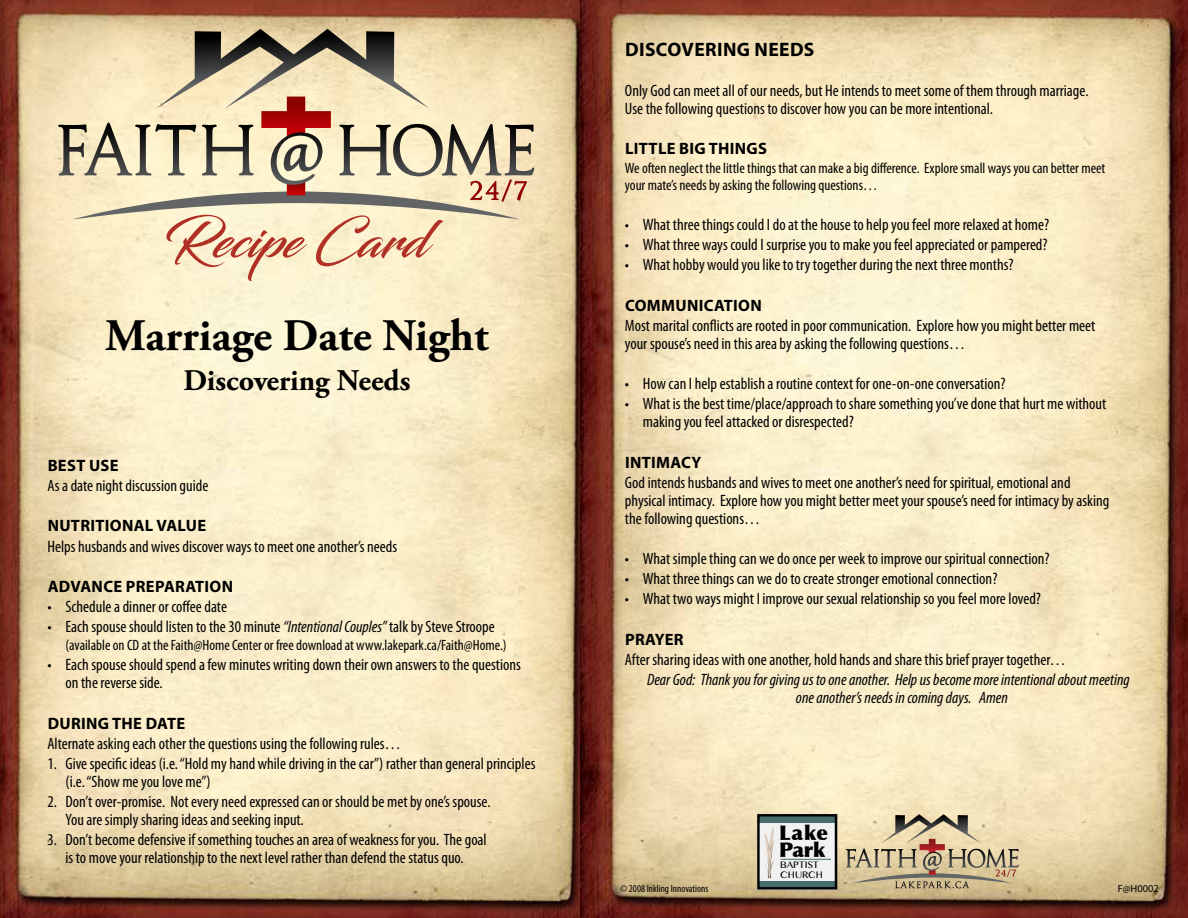
<style>
.page{position:relative;width:1188px;height:918px;background:#fff}
.page>*{position:absolute;margin:0;border:0;box-sizing:border-box;transform-origin:0 0}
.t1{font:51px "Blacksword";color:#b13025}
.t2{font:700 45px "Adobe Garamond Pro";color:#000}
.t3{font:700 30px "Adobe Garamond Pro";color:#000}
.t4{font:900 20.25px/17.1px "Optima";letter-spacing:.015em;color:#010101}
.t5{font:700 19.5px "Myriad Pro";letter-spacing:.02em;color:#000}
.t6{font:condensed 16.5px/18px "Myriad Pro";color:#000}
.t7{font:italic condensed 16.5px/18px "Myriad Pro";color:#000}
.t8{font:700 16.5px "Myriad Pro";letter-spacing:.02em;color:#000}
.t9{font:condensed 15px/16.5px "Myriad Pro";color:#000}
.t10{font:11.25px/9.8px "Khmer MN";color:#010101}
.t11{font:condensed 10.5px "Myriad Pro";color:#000}
.t12{font:10.5px "Myriad Pro";color:#000}
.s1{font-style:italic}
</style>
<div class="page">
<img style="left:0;top:0;width:581px;height:918px">
<img style="left:581px;top:0;width:607px;height:918px">
<svg style="left:58px;top:29px;width:476px;height:191px;background:#d3c3a4"></svg>
<svg style="left:846px;top:814px;width:173px;height:74px;background:#c6b592"></svg>
<svg style="left:757px;top:814px;width:80px;height:76px"></svg>
<h1 class="t1" style="left:165px;top:210px;width:265px">Recipe Card</h1>
<h2 class="t2" style="left:105px;top:309px;width:385px">Marriage Date Night</h2>
<h3 class="t3" style="left:184px;top:363px;width:228px">Discovering Needs</h3>
<p class="t8" style="left:48px;top:455px;width:73px">BEST USE</p>
<p class="t6" style="left:48px;top:476px;width:162px">As a date night discussion guide</p>
<p class="t8" style="left:48px;top:515px;width:160px">NUTRITIONAL VALUE</p>
<p class="t6" style="left:48px;top:537px;width:351px">Helps husbands and wives discover ways to meet one another’s needs</p>
<p class="t8" style="left:48px;top:576px;width:185px">ADVANCE PREPARATION</p>
<p class="t6" style="left:48px;top:597px;width:181px">• Schedule a dinner or coffee date</p>
<p class="t6" style="left:48px;top:618px;width:449px">• Each spouse should listen to the 30 minute <span class="s1">“Intentional Couples”</span> talk by Steve Stroope</p>
<p class="t9" style="left:66px;top:637px;width:443px">(available on CD at the Faith@Home Center or free download at www.lakepark.ca/Faith@Home.)</p>
<p class="t6" style="left:66px;top:656px;width:457px;text-indent:-18px">• Each spouse should spend a few minutes writing down their own answers to the questions on the reverse side.</p>
<p class="t8" style="left:48px;top:712px;width:139px">DU RING THE DATE</p>
<p class="t6" style="left:48px;top:734px;width:355px">Alternate asking each other the questions using the following rules…</p>
<p class="t6" style="left:66px;top:754px;width:471px;text-indent:-18px">1. Give specific ideas (i.e. “Hold my hand while driving in the car”) rather than general principles (i.e.“Show me you love me”)</p>
<p class="t6" style="left:66px;top:792px;width:427px;text-indent:-18px">2. Don’t over-promise. Not every need expressed can or should be met by one’s spouse.<br>You are simply sharing ideas and seeking input.</p>
<p class="t6" style="left:48px;top:831px;width:441px;text-align:center">3. Don’t become defensive if something touches an area of weakness for you. The goal is to move your relationship to the next level rather than defend the status quo.</p>
<p class="t5" style="left:625px;top:36px;width:191px">DISCOVERING NEEDS</p>
<p class="t6" style="left:625px;top:81px;width:465px">Only God can meet all of our needs, but He intends to meet some of them through marriage.<br>Use the following questions to discover how you can be more intentional.</p>
<p class="t8" style="left:625px;top:138px;width:10px">LITTLE</p>
<p class="t8" style="left:679px;top:138px;width:79px">BIG THINGS</p>
<p class="t9" style="left:625px;top:160px;width:482px">We often neglect the little things that can make a big difference. Explore small ways you can better meet your mate’s needs by asking the following questions…</p>
<p class="t6" style="left:625px;top:215px;width:426px">• What three things could I do at the house to help you feel more relaxed at home?</p>
<p class="t6" style="left:625px;top:235px;width:424px">• What three ways could I surprise you to make you feel appreciated or pampered?</p>
<p class="t6" style="left:625px;top:256px;width:390px">• What hobby would you like to try together during the next three months?</p>
<p class="t8" style="left:625px;top:294px;width:83px">COMMUNICATIO</p>
<p class="t8" style="left:750px;top:294px;width:13px">N</p>
<p class="t6" style="left:625px;top:316px;width:472px">Most marital conflicts are rooted in poor communication. Explore how you might better meet your spouse’s need in this area by asking the following questions…</p>
<p class="t6" style="left:625px;top:374px;width:382px">• How can I help establish a routine context for one-on-one conversation?</p>
<p class="t6" style="left:643px;top:395px;width:465px;text-indent:-18px">• What is the best time/place/approach to share something you’ve done that hurt me without making you feel attacked or disrespected?</p>
<p class="t8" style="left:625px;top:451px;width:78px">INTI MACY</p>
<p class="t6" style="left:625px;top:473px;width:486px">God intends husbands and wives to meet one another’s need for spiritual, emotional and physical intimacy. Explore how you might better meet your spouse’s need for intimacy by asking the following questions…</p>
<p class="t6" style="left:625px;top:549px;width:426px">• What simple thing can we do once per week to improve our spiritual connection?</p>
<p class="t6" style="left:625px;top:570px;width:374px">• What three things can we do to create stronger emotional connection?</p>
<p class="t6" style="left:625px;top:590px;width:418px">• What two ways might I improve our sexual relationship so you feel more loved?</p>
<p class="t8" style="left:625px;top:628px;width:50px">PRAYER</p>
<p class="t6" style="left:625px;top:650px;width:443px">After sharing ideas with one another, hold hands and share this brief prayer together…</p>
<p class="t7" style="left:796px;top:670px;width:335px;text-indent:-149px">Dear God: Thank you for giving us to one another. Help us become more intentional about meeting one another’s needs in coming days. Amen</p>
<p class="t11" style="left:620px;top:882px;width:90px">© 2008 Inkling Innovations</p>
<p class="t4" style="left:779px;top:824px;width:51px">Lake<br>Park</p>
<p class="t10" style="left:780px;top:860px;width:44px">BAPTIST<br>CHURCH</p>
<p class="t12" style="left:1118px;top:882px;width:43px">F@H0002</p>
</div>
